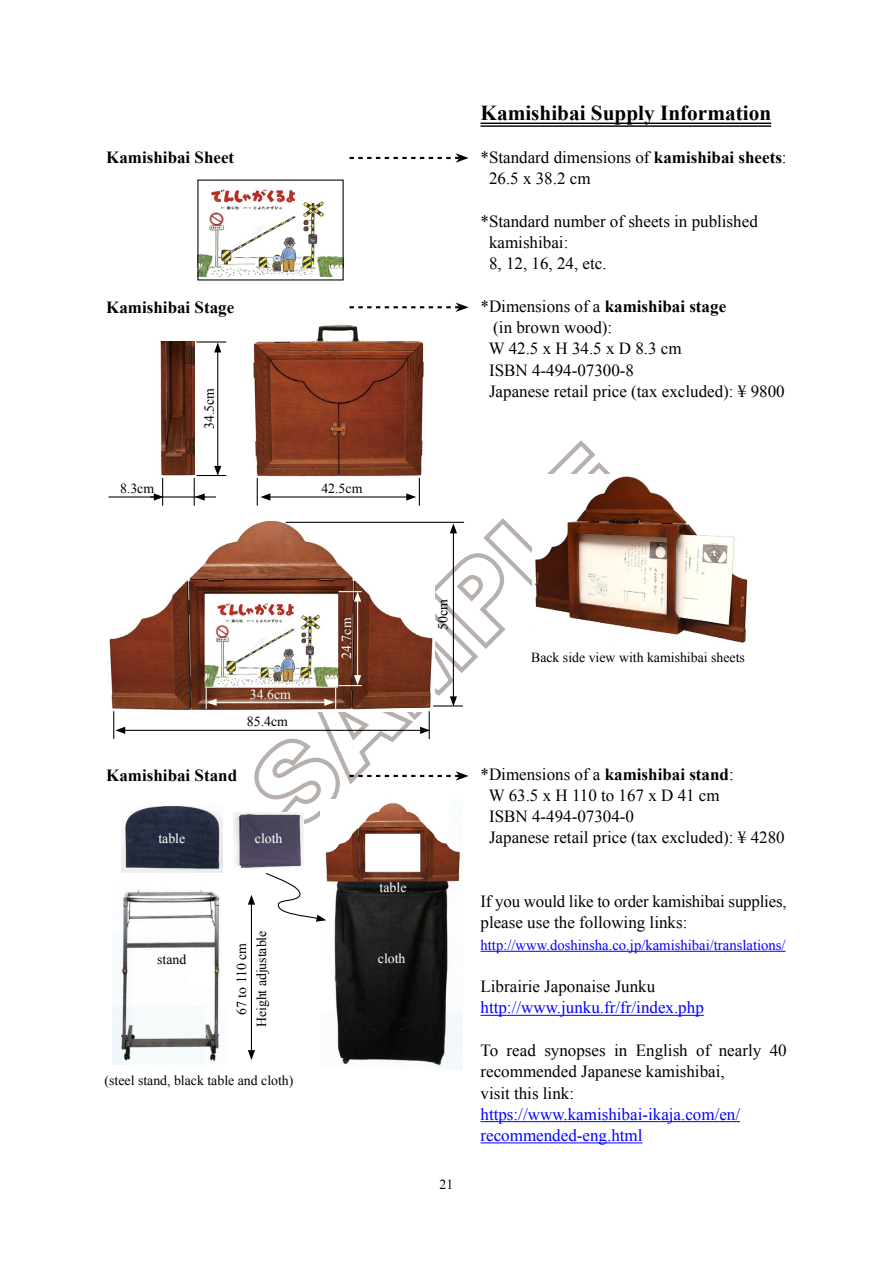
<style>
.page{position:relative;width:893px;height:1263px;background:#fff}
.page>*{position:absolute;margin:0;border:0;box-sizing:border-box;transform-origin:0 0}
.t1{font:700 21.3px "Times New Roman";color:#000}
.t2{font:16.95px/21.3px "Times New Roman";color:#000}
.t3{font:16.95px/21.3px "Times New Roman";color:#00f}
.t4{font:700 16.95px "Times New Roman";color:#000}
.t5{font:14.7px "Times New Roman";color:#00f}
.t6{font:13.8px "Times New Roman";color:#000}
.t7{font:13.8px "Times New Roman";color:#fff}
.s1{font-weight:700}
</style>
<div class="page">
<svg style="left:251px;top:440px;width:360px;height:386px"></svg>
<hr style="left:480px;top:123px;width:291px;height:1px;background:#000">
<hr style="left:480px;top:125px;width:291px;height:2px;background:#000">
<hr style="left:480px;top:951px;width:306px;height:1px;background:#00f">
<hr style="left:480px;top:1015px;width:224px;height:1px;background:#00f">
<hr style="left:480px;top:1121px;width:260px;height:1px;background:#00f">
<hr style="left:480px;top:1142px;width:162px;height:1px;background:#00f">
<img style="left:199px;top:189px;width:143px;height:88px">
<img style="left:160px;top:342px;width:35px;height:134px">
<img style="left:251px;top:324px;width:175px;height:154px">
<img style="left:113px;top:890px;width:108px;height:175px">
<img style="left:321px;top:799px;width:142px;height:272px">
<img style="left:109px;top:517px;width:326px;height:194px">
<hr style="left:196px;top:475px;width:30px;height:1px;background:#000">
<hr style="left:433px;top:705px;width:30px;height:1px;background:#000">
<hr style="left:196px;top:341px;width:30px;height:2px;background:#000">
<hr style="left:286px;top:522px;width:178px;height:1px;background:#000">
<hr style="left:268px;top:496px;width:141px;height:1px;background:#000">
<svg style="left:257px;top:478px;width:13px;height:28px"></svg>
<svg style="left:406px;top:478px;width:14px;height:28px"></svg>
<hr style="left:123px;top:730px;width:299px;height:1px;background:#000">
<svg style="left:113px;top:711px;width:12px;height:28px"></svg>
<svg style="left:420px;top:711px;width:10px;height:28px"></svg>
<hr style="left:214px;top:702px;width:113px;height:1px;background:#fff">
<svg style="left:206px;top:688px;width:11px;height:21px"></svg>
<hr style="left:108px;top:496px;width:48px;height:1px;background:#000">
<svg style="left:154px;top:478px;width:10px;height:28px"></svg>
<hr style="left:150px;top:496px;width:55px;height:1px;background:#000">
<hr style="left:217px;top:350px;width:1px;height:118px;background:#000">
<svg style="left:214px;top:343px;width:7px;height:9px"></svg>
<svg style="left:194px;top:466px;width:27px;height:40px"></svg>
<hr style="left:453px;top:531px;width:1px;height:168px;background:#000">
<svg style="left:450px;top:523px;width:7px;height:10px"></svg>
<svg style="left:450px;top:696px;width:7px;height:10px"></svg>
<hr style="left:357px;top:599px;width:1px;height:78px;background:#fff">
<svg style="left:339px;top:591px;width:23px;height:10px"></svg>
<svg style="left:324px;top:675px;width:38px;height:34px"></svg>
<svg style="left:266px;top:872px;width:60px;height:50px"></svg>
<img style="left:121px;top:806px;width:101px;height:67px">
<img style="left:233px;top:813px;width:70px;height:56px">
<hr style="left:251px;top:902px;width:1px;height:150px;background:#000">
<svg style="left:248px;top:895px;width:7px;height:10px"></svg>
<svg style="left:248px;top:1050px;width:7px;height:10px"></svg>
<svg style="left:350px;top:153px;width:119px;height:10px"></svg>
<svg style="left:350px;top:303px;width:119px;height:9px"></svg>
<svg style="left:350px;top:771px;width:119px;height:10px"></svg>
<img style="left:533px;top:475px;width:215px;height:170px">
<p class="t4" style="left:106px;top:148px;width:130px">Kamishibai Sheet</p>
<p class="t4" style="left:106px;top:298px;width:130px">Kamishibai Stage</p>
<p class="t6" style="left:120px;top:480px;width:36px">8.3cm</p>
<p class="t6" style="left:202px;top:429px;width:43px;rotate:-90deg">34.5cm</p>
<p class="t6" style="left:321px;top:480px;width:43px">42.5cm</p>
<p class="t1" style="left:480px;top:101px;width:292px">Kamishibai Supply Information</p>
<p class="t2" style="left:489px;top:147px;width:299px;text-indent:-9px">*Standard dimensions of <span class="s1">kamishibai sheets</span>:<br>26.5 x 38.2 cm</p>
<p class="t2" style="left:489px;top:210px;width:270px;text-indent:-9px">*Standard number of sheets in published kamishibai:<br>8, 12, 16, 24, etc.</p>
<p class="t2" style="left:489px;top:295px;width:297px;text-indent:-8px">*Dimensions of a <span class="s1">kamishibai stage<br></span>(in brown wood):<br>W 42.5 x H 34.5 x D 8.3 cm<br>ISBN 4-494-07300-8<br>Japanese retail price (tax excluded): ¥ 9800</p>
<p class="t7" style="left:250px;top:687px;width:43px">34.6cm</p>
<p class="t6" style="left:247px;top:713px;width:43px">85.4cm</p>
<p class="t4" style="left:106px;top:766px;width:132px">Kamishibai Stand</p>
<p class="t7" style="left:158px;top:830px;width:28px">table</p>
<p class="t7" style="left:255px;top:830px;width:29px">cloth</p>
<p class="t6" style="left:157px;top:952px;width:31px">stand</p>
<p class="t6" style="left:234px;top:1015px;width:74px;rotate:-90deg">67 to 110 cm</p>
<p class="t6" style="left:254px;top:1027px;width:98px;rotate:-90deg">Height adjustable</p>
<p class="t6" style="left:105px;top:1073px;width:190px">(steel stand, black table and cloth)</p>
<p class="t7" style="left:339px;top:659px;width:43px;rotate:-90deg">24.7cm</p>
<p class="t6" style="left:435px;top:630px;width:32px;rotate:-90deg">50cm</p>
<p class="t6" style="left:531px;top:650px;width:215px">Back side view with kamishibai sheets</p>
<p class="t7" style="left:380px;top:880px;width:28px">table</p>
<p class="t7" style="left:378px;top:951px;width:29px">cloth</p>
<p class="t6" style="left:440px;top:1177px;width:15px">21</p>
<p class="t2" style="left:489px;top:763px;width:297px;text-indent:-8px">*Dimensions of a <span class="s1">kamishibai stand</span>:<br>W 63.5 x H 110 to 167 x D 41 cm<br>ISBN 4-494-07304-0<br>Japanese retail price (tax excluded): ¥ 4280</p>
<p class="t2" style="left:480px;top:891px;width:308px">If you would like to order kamishibai supplies, please use the following links:</p>
<p class="t5" style="left:480px;top:936px;width:307px">http://www.doshinsha.co.jp/kamishibai/translations/</p>
<p class="t2" style="left:480px;top:976px;width:176px">Librairie Japonaise Junku</p>
<p class="t3" style="left:480px;top:997px;width:225px">http://www.junku.fr/fr/index.php</p>
<p class="t2" style="left:480px;top:1039px;width:308px">To read synopses in English of nearly 40 recommended Japanese kamishibai,<br>visit this link:</p>
<p class="t3" style="left:480px;top:1103px;width:261px">https://www.kamishibai-ikaja.com/en/ recommended-eng.html</p>
</div>
